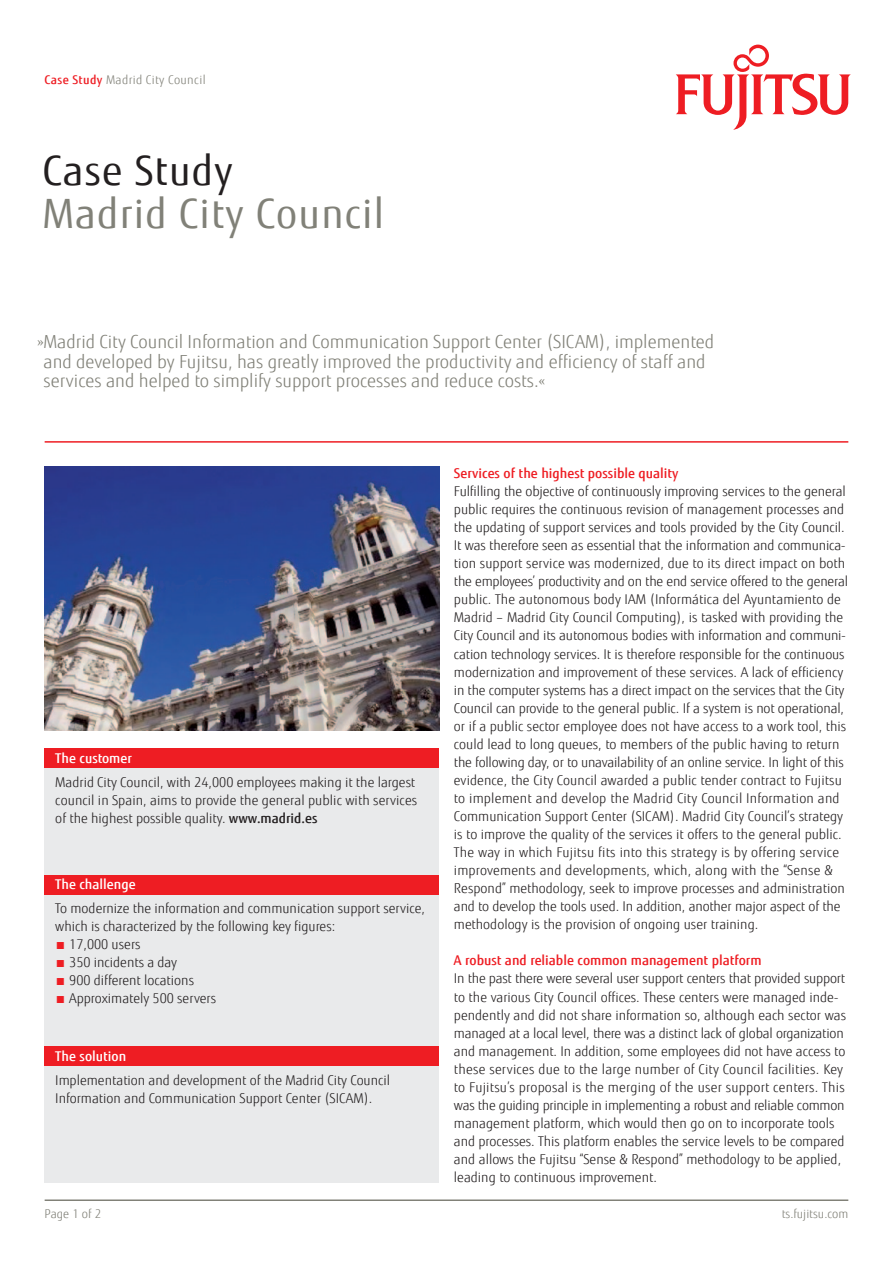
<style>
.page{position:relative;width:893px;height:1263px;background:#fff}
.page>*{position:absolute;margin:0;border:0;box-sizing:border-box;transform-origin:0 0}
.t1{font:40.5px "Fujitsu Sans";letter-spacing:.03em;color:#818178}
.t2{font:40.5px "Fujitsu Sans";letter-spacing:.03em;color:#231f20}
.t3{font:300 18px/19.5px "Fujitsu Sans";color:#818178}
.t4{font:300 13.5px/18px "Fujitsu Sans";color:#231f20}
.t5{font:500 13.5px "Fujitsu Sans";color:#ee1d23}
.t6{font:500 13.5px "Fujitsu Sans";color:#fff}
.t7{font:300 12px "Fujitsu Sans";letter-spacing:.025em;color:#818178}
.t8{font:300 12px "Fujitsu Sans";color:#818178}
.s1{font-weight:500;color:#ee1d23}
.s2{font-weight:500}
.s3{color:#ee1d23}
</style>
<div class="page">
<svg style="left:676px;top:45px;width:175px;height:85px"></svg>
<hr style="left:45px;top:441px;width:803px;height:2px;background:#ee1d23">
<hr style="left:45px;top:1199px;width:803px;height:2px;background:#818178">
<div style="left:45px;top:749px;width:394px;height:433px;background:#e9eaeb"></div>
<img style="left:45px;top:467px;width:394px;height:264px">
<div style="left:45px;top:1047px;width:394px;height:19px;background:#ee1d23"></div>
<div style="left:45px;top:875px;width:394px;height:19px;background:#ee1d23"></div>
<div style="left:45px;top:749px;width:394px;height:19px;background:#ee1d23"></div>
<p class="t7" style="left:45px;top:73px;width:163px"><span class="s1">Case Study</span> Madrid City Council</p>
<h1 class="t2" style="left:43px;top:146px;width:192px">Case Study</h1>
<h1 class="t1" style="left:43px;top:189px;width:343px">Madrid City Council</h1>
<p class="t3" style="left:44px;top:332px;width:672px;text-indent:-6px">»Madrid City Council Information and Communication Support Center (SICAM), implemented and developed by Fujitsu, has greatly improved the productivity and efficiency of staff and services and helped to simplify support processes and reduce costs.«</p>
<p class="t6" style="left:55px;top:750px;width:78px">The customer</p>
<p class="t4" style="left:55px;top:773px;width:364px">Madrid City Council, with 24,000 employees making it the largest council in Spain, aims to provide the general public with services of the highest possible quality. <span class="s2">www.madrid.es</span></p>
<p class="t6" style="left:55px;top:876px;width:82px">The challenge</p>
<p class="t4" style="left:55px;top:899px;width:371px">To modernize the information and communication support service, which is characterized by the following key figures:</p>
<p class="t4" style="left:55px;top:935px;width:87px"><span class="s3">■</span> 17,000 users</p>
<p class="t4" style="left:55px;top:953px;width:123px"><span class="s3">■</span> 350 incidents a day</p>
<p class="t4" style="left:55px;top:971px;width:140px"><span class="s3">■</span> 900 different locations</p>
<p class="t4" style="left:55px;top:989px;width:162px"><span class="s3">■</span> Approximately 500 servers</p>
<p class="t6" style="left:55px;top:1047px;width:72px">The solution</p>
<p class="t4" style="left:55px;top:1071px;width:336px">Implementation and development of the Madrid City Council<br>Information and Communication Support Center (SICAM).</p>
<p class="t5" style="left:454px;top:465px;width:226px">Services of the highest possible quality</p>
<p class="t4" style="left:454px;top:482px;width:396px">Fulfilling the objective of continuously improving services to the general public requires the continuous revision of management processes and the updating of support services and tools provided by the City Council.<br>It was therefore seen as essential that the information and communica&shy;tion support service was modernized, due to its direct impact on both the employees’ productivity and on the end service offered to the general public. The autonomous body IAM (Informática del Ayuntamiento de Madrid – Madrid City Council Computing), is tasked with providing the City Council and its autonomous bodies with information and communi&shy;cation technology services. It is therefore responsible for the continuous modernization and improvement of these services. A lack of efficiency in the computer systems has a direct impact on the services that the City Council can provide to the general public. If a system is not operational, or if a public sector employee does not have access to a work tool, this could lead to long queues, to members of the public having to return the following day, or to unavailability of an online service. In light of this evidence, the City Council awarded a public tender contract to Fujitsu to implement and develop the Madrid City Council Information and Communication Support Center (SICAM). Madrid City Council’s strategy is to improve the quality of the services it offers to the general public.<br>The way in which Fujitsu fits into this strategy is by offering service improvements and developments, which, along with the “Sense &amp; Respond” methodology, seek to improve processes and administration and to develop the tools used. In addition, another major aspect of the methodology is the provision of ongoing user training.</p>
<p class="t5" style="left:454px;top:952px;width:309px">A robust and reliable common management platform</p>
<p class="t4" style="left:454px;top:970px;width:394px">In the past there were several user support centers that provided support to the various City Council offices. These centers were managed inde&shy;pendently and did not share information so, although each sector was managed at a local level, there was a distinct lack of global organization and management. In addition, some employees did not have access to these services due to the large number of City Council facilities. Key to Fujitsu’s proposal is the merging of the user support centers. This was the guiding principle in implementing a robust and reliable common management platform, which would then go on to incorporate tools and processes. This platform enables the service levels to be compared and allows the Fujitsu “Sense &amp; Respond” methodology to be applied, leading to continuous improvement.</p>
<p class="t7" style="left:45px;top:1207px;width:58px">Page 1 of 2</p>
<p class="t8" style="left:782px;top:1207px;width:68px">ts.fujitsu.com</p>
</div>
